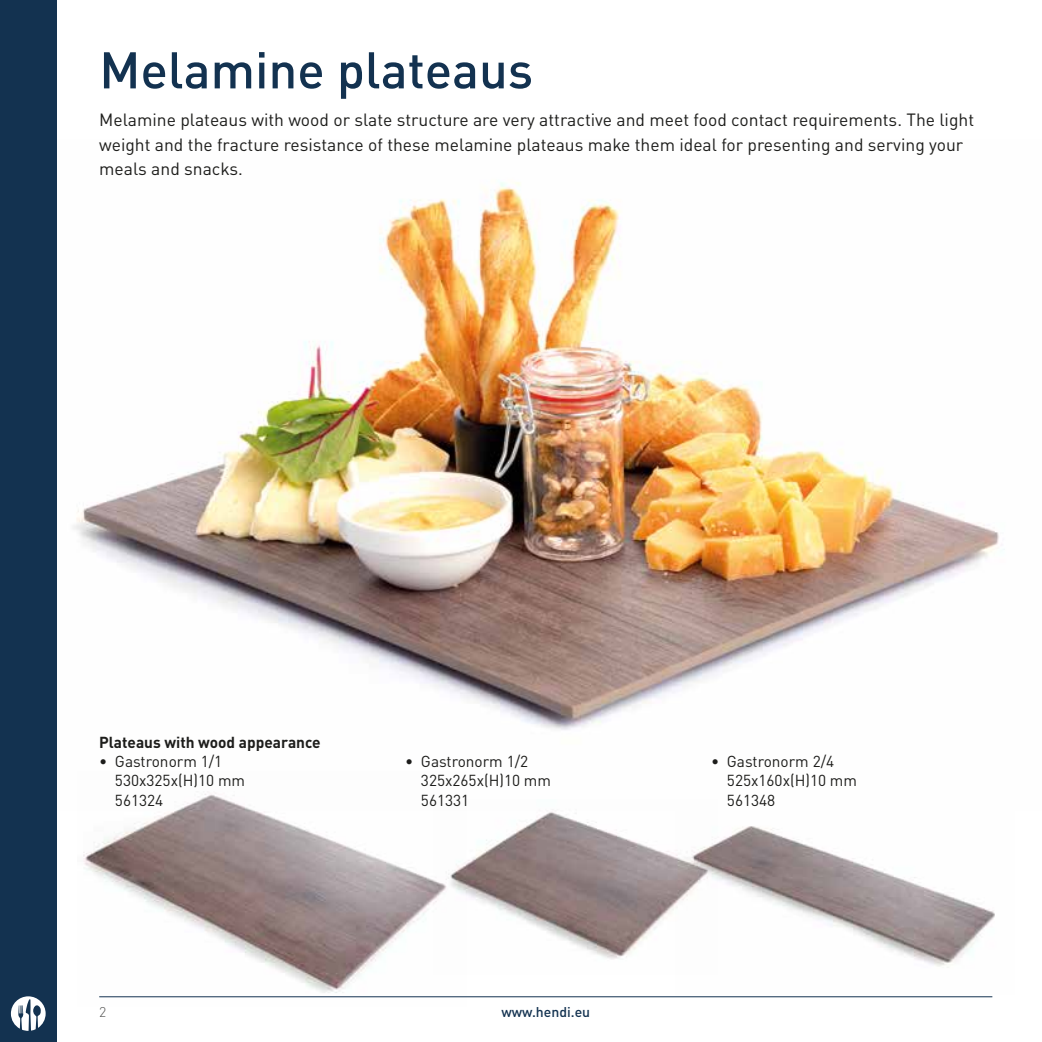
<style>
.page{position:relative;width:1042px;height:1042px;background:#fff}
.page>*{position:absolute;margin:0;border:0;box-sizing:border-box;transform-origin:0 0}
.t1{font:500 50.75px "DIN Pro";color:#133250}
.t2{font:17.5px/24.5px "DIN Pro";color:#1d1d1b}
.t3{font:15.75px/19.2px "DIN Pro";color:#1d1d1b}
.t4{font:700 15.75px "DIN Pro";color:#1d1d1b}
.t5{font:500 14px "DIN Pro";color:#133250}
.t6{font:300 14px "DIN Pro";color:#515150}
</style>
<div class="page">
<img style="left:73px;top:182px;width:932px;height:548px">
<div style="left:0;top:0;width:57px;height:1042px;background:#133250"></div>
<svg style="left:11px;top:996px;width:35px;height:35px"></svg>
<img style="left:718px;top:826px;width:277px;height:142px">
<img style="left:83px;top:793px;width:384px;height:205px">
<img style="left:433px;top:799px;width:285px;height:175px">
<hr style="left:99px;top:996px;width:893px;height:1px;background:#133250">
<h1 class="t1" style="left:99px;top:29px;width:435px">Melamine plateaus</h1>
<p class="t2" style="left:99px;top:106px;width:876px">Melamine plateaus with wood or slate structure are very attractive and meet food contact requirements. The light weight and the fracture resistance of these melamine plateaus make them ideal for presenting and serving your meals and snacks.</p>
<p class="t4" style="left:99px;top:729px;width:223px">Plateaus with wood appearance</p>
<p class="t3" style="left:115px;top:750px;width:132px;text-indent:-16px">• Gastronorm 1/1<br>530x325x(H)10 mm<br>561324</p>
<p class="t3" style="left:421px;top:750px;width:132px;text-indent:-16px">• Gastronorm 1/2<br>325x265x(H)10 mm<br>561331</p>
<p class="t3" style="left:727px;top:750px;width:132px;text-indent:-16px">• Gastronorm 2/4<br>525x160x(H)10 mm<br>561348</p>
<p class="t6" style="left:99px;top:1002px;width:9px">2</p>
<p class="t5" style="left:501px;top:1000px;width:90px">www.hendi.eu</p>
</div>
